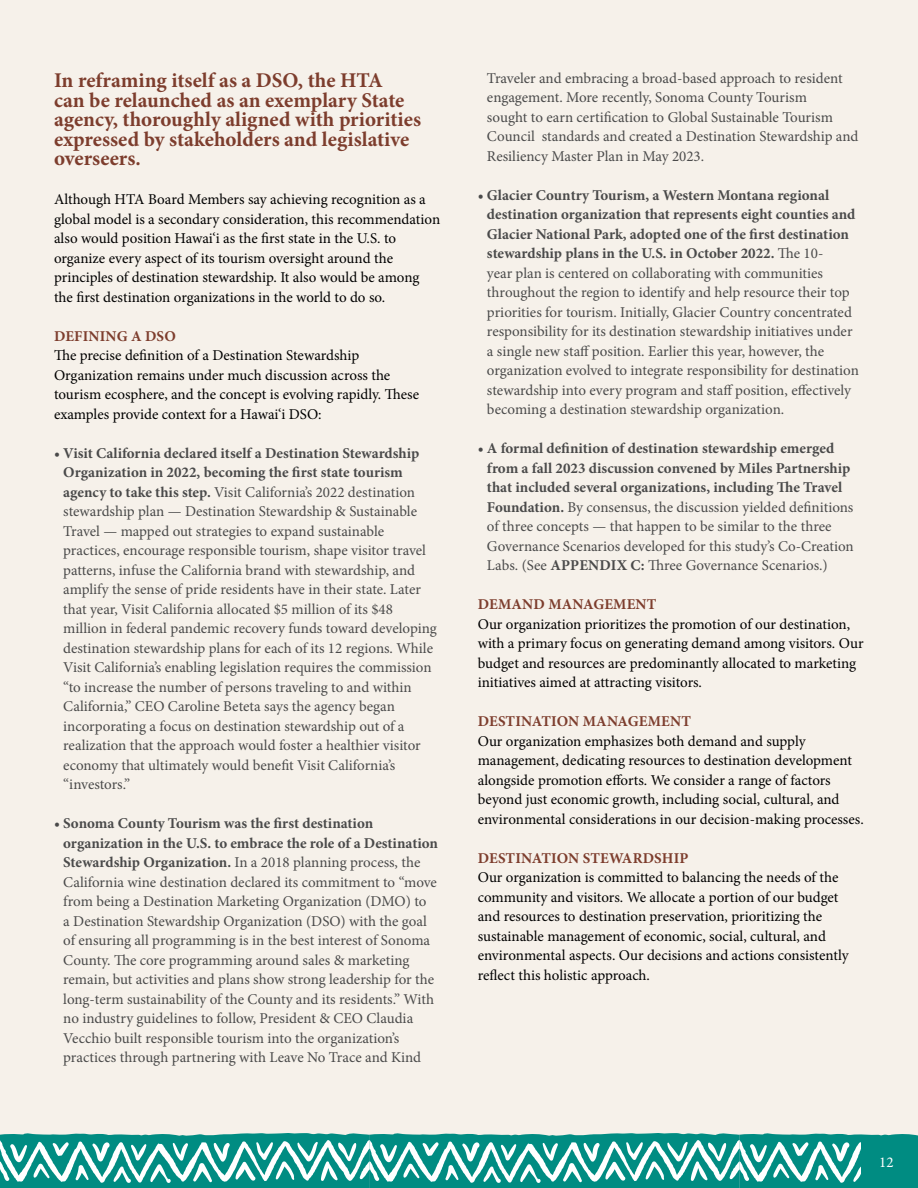
<style>
.page{position:relative;width:918px;height:1188px;background:#f6f1ea}
.page>*{position:absolute;margin:0;border:0;box-sizing:border-box;transform-origin:0 0}
.t1{font:700 21px/19.5px "Minion Pro";color:#7d3d2d}
.t2{font:15px/19.5px "Minion Pro";color:#4a4a4a}
.t3{font:15px/19.5px "Minion Pro";color:#000}
.t4{font:700 15px "Minion Pro";letter-spacing:.01em;color:#7d3d2d}
.t5{font:15px "Minion Pro";color:#fff}
.s1{font-weight:700}
</style>
<div class="page">
<svg style="left:0;top:1133px;width:918px;height:55px;background:#4bada6"></svg>
<div style="left:861px;top:1141px;width:57px;height:43px;background:#008c82"></div>
<h3 class="t1" style="left:54px;top:71px;width:369px">In reframing itself as a DSO, the HTA<br>can be relaunched as an exemplary State agency, thoroughly aligned with priorities expressed by stakeholders and legislative overseers.</h3>
<p class="t3" style="left:54px;top:190px;width:388px">Although HTA Board Members say achieving recognition as a global model is a secondary consideration, this recommendation also would position Hawai‘i as the frst state in the U.S. to organize every aspect of its tourism oversight around the principles of destination stewardship. It also would be among the frst destination organizations in the world to do so.</p>
<h5 class="t4" style="left:54px;top:325px;width:123px">DEFINING A DSO</h5>
<p class="t3" style="left:54px;top:346px;width:367px">Te precise defnition of a Destination Stewardship Organization remains under much discussion across the tourism ecosphere, and the concept is evolving rapidly. Tese examples provide context for a Hawai‘i DSO:</p>
<p class="t2" style="left:63px;top:443px;width:375px;text-indent:-9px"><span class="s1">• Visit California declared itself a Destination Stewardship Organization in 2022, becoming the frst state tourism agency to take this step.</span> Visit California’s 2022 destination stewardship plan — Destination Stewardship &amp; Sustainable Travel — mapped out strategies to expand sustainable practices, encourage responsible tourism, shape visitor travel patterns, infuse the California brand with stewardship, and amplify the sense of pride residents have in their state. Later that year, Visit California allocated $5 million of its $48 million in federal pandemic recovery funds toward developing destination stewardship plans for each of its 12 regions. While Visit California’s enabling legislation requires the commission “to increase the number of persons traveling to and within California,” CEO Caroline Beteta says the agency began incorporating a focus on destination stewardship out of a realization that the approach would foster a healthier visitor economy that ultimately would beneft Visit California’s “investors.”</p>
<p class="t2" style="left:63px;top:814px;width:376px;text-indent:-9px"><span class="s1">• Sonoma County Tourism was the frst destination organization in the U.S. to embrace the role of a Destination Stewardship Organization.</span> In a 2018 planning process, the California wine destination declared its commitment to “move from being a Destination Marketing Organization (DMO) to<br>a Destination Stewardship Organization (DSO) with the goal of ensuring all programming is in the best interest of Sonoma County. Te core programming around sales &amp; marketing remain, but activities and plans show strong leadership for the long-term sustainability of the County and its residents.” With no industry guidelines to follow, President &amp; CEO Claudia Vecchio built responsible tourism into the organization’s practices through partnering with Leave No Trace and Kind</p>
<p class="t2" style="left:487px;top:68px;width:357px">Traveler and embracing a broad-based approach to resident</p>
<p class="t2" style="left:487px;top:88px;width:321px">engagement. More recently, Sonoma County Tourism</p>
<p class="t2" style="left:487px;top:107px;width:348px">sought to earn certifcation to Global Sustainable Tourism</p>
<p class="t2" style="left:487px;top:127px;width:373px">Council standards and created a Destination Stewardship and</p>
<p class="t2" style="left:487px;top:146px;width:219px">Resiliency Master Plan in May 2023.</p>
<p class="t2" style="left:487px;top:185px;width:373px;text-indent:-9px"><span class="s1">• Glacier Country Tourism, a Western Montana regional destination organization that represents eight counties and Glacier National Park, adopted one of the frst destination stewardship plans in the U.S. in October 2022.</span> Te 10-<br>year plan is centered on collaborating with communities throughout the region to identify and help resource their top priorities for tourism. Initially, Glacier Country concentrated responsibility for its destination stewardship initiatives under a single new staf position. Earlier this year, however, the organization evolved to integrate responsibility for destination stewardship into every program and staf position, efectively becoming a destination stewardship organization.</p>
<p class="t2" style="left:487px;top:439px;width:368px;text-indent:-9px"><span class="s1">• A formal defnition of destination stewardship emerged from a fall 2023 discussion convened by Miles Partnership that included several organizations, including Te Travel Foundation.</span> By consensus, the discussion yielded defnitions of three concepts — that happen to be similar to the three Governance Scenarios developed for this study’s Co-Creation Labs. (See <span class="s1">APPENDIX C:</span> Tree Governance Scenarios.)</p>
<h5 class="t4" style="left:478px;top:594px;width:180px">DEMAND MANAGEMENT</h5>
<p class="t3" style="left:478px;top:614px;width:387px">Our organization prioritizes the promotion of our destination, with a primary focus on generating demand among visitors. Our budget and resources are predominantly allocated to marketing initiatives aimed at attracting visitors.</p>
<h5 class="t4" style="left:478px;top:711px;width:215px">DESTINATION MANAGEMENT</h5>
<p class="t3" style="left:478px;top:731px;width:388px">Our organization emphasizes both demand and supply management, dedicating resources to destination development alongside promotion eforts. We consider a range of factors beyond just economic growth, including social, cultural, and environmental considerations in our decision-making processes.</p>
<h5 class="t4" style="left:478px;top:848px;width:212px">DESTINATION STEWARDSHIP</h5>
<p class="t3" style="left:478px;top:868px;width:372px">Our organization is committed to balancing the needs of the community and visitors. We allocate a portion of our budget and resources to destination preservation, prioritizing the sustainable management of economic, social, cultural, and environmental aspects. Our decisions and actions consistently refect this holistic approach.</p>
<p class="t5" style="left:879px;top:1153px;width:16px">12</p>
</div>
